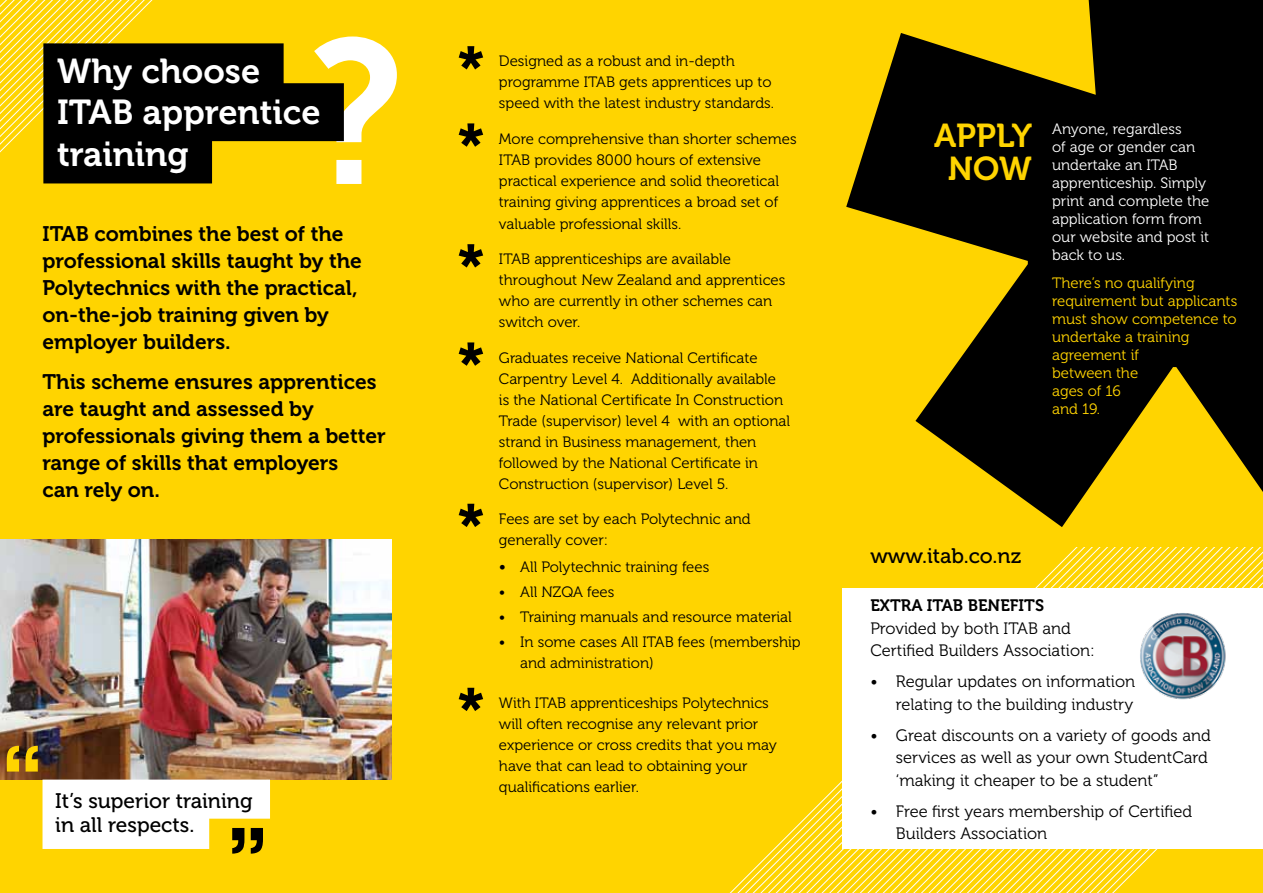
<style>
.page{position:relative;width:1263px;height:893px;background:#ffd400}
.page>*{position:absolute;margin:0;border:0;box-sizing:border-box;transform-origin:0 0}
.t1{font:203.7px "Museo 700";color:#fff}
.t2{font:700 75px "Rockwell";color:#000}
.t3{font:700 75px "Rockwell";color:#ffd400}
.t4{font:60px "Museo 700";color:#000}
.t5{font:34.5px/41.4px "Museo 700";color:#fff}
.t6{font:33px/33px "Museo 700";color:#ffd400;text-align:center}
.t7{font:21px/27px "Museo 700";color:#000}
.t8{font:21px/24px "Museo 500";color:#000}
.t9{font:16.5px/22.5px "Museo 300";color:#000}
.t10{font:16.5px "Museo 700";color:#000}
.t11{font:15px/21px "Museo 300";color:#000}
.t12{font:15px/18px "Museo 300";color:#fff}
.t13{font:15px/18px "Museo 300";color:#ffd400}
.s1{font-size:16.5px}
</style>
<div class="page">
<svg style="left:1001px;top:547px;width:262px;height:42px;background:#ffdb2a"></svg>
<svg style="left:724px;top:711px;width:539px;height:182px;background:#ffd717"></svg>
<svg style="left:0;top:0;width:344px;height:183px;background:#756207"></svg>
<img style="left:0;top:540px;width:391px;height:240px">
<svg style="left:43px;top:780px;width:227px;height:69px"></svg>
<svg style="left:846px;top:0;width:417px;height:527px;background:#594a00"></svg>
<div style="left:842px;top:589px;width:421px;height:260px;background:#fff"></div>
<img style="left:1140px;top:613px;width:86px;height:87px">
<h1 class="t1" style="left:307px;top:0;width:98px">?</h1>
<h3 class="t5" style="left:57px;top:51px;width:265px">Why choose<br>ITAB apprentice training</h3>
<h3 class="t7" style="left:43px;top:221px;width:321px">ITAB combines the best of the professional skills taught by the<br>Polytechnics with the practical, on-the-job training given by employer builders.</h3>
<h3 class="t7" style="left:43px;top:368px;width:345px">This scheme ensures apprentices are taught and assessed by professionals giving them a better range of skills that employers<br>can rely on.</h3>
<h2 class="t3" style="left:0;top:726px;width:46px">“</h2>
<h3 class="t8" style="left:55px;top:789px;width:199px">It’s superior training in all respects.</h3>
<h2 class="t2" style="left:225px;top:808px;width:46px">”</h2>
<h3 class="t4" style="left:456px;top:35px;width:30px">*</h3>
<p class="t11" style="left:499px;top:51px;width:277px">Designed as a robust and in-depth programme ITAB gets apprentices up to speed with the latest industry standards.</p>
<h3 class="t4" style="left:456px;top:112px;width:30px">*</h3>
<p class="t11" style="left:499px;top:128px;width:299px">More comprehensive than shorter schemes ITAB provides 8000 hours of extensive practical experience and solid theoretical training giving apprentices a broad set of</p>
<p class="t11" style="left:499px;top:214px;width:184px">valuable professional skills.</p>
<h3 class="t4" style="left:456px;top:233px;width:30px">*</h3>
<p class="t11" style="left:499px;top:249px;width:288px">ITAB apprenticeships are available throughout New Zealand and apprentices who are currently in other schemes can switch over.</p>
<h3 class="t4" style="left:456px;top:331px;width:30px">*</h3>
<p class="t11" style="left:499px;top:347px;width:293px">Graduates receive National Certificate Carpentry Level 4. Additionally available is the National Certificate In Construction Trade (supervisor) level 4 with an optional strand in Business management, then followed by the National Certificate in Construction (supervisor) Level 5.</p>
<h3 class="t4" style="left:456px;top:492px;width:30px">*</h3>
<p class="t11" style="left:499px;top:508px;width:253px">Fees are set by each Polytechnic and generally cover:</p>
<p class="t11" style="left:499px;top:556px;width:212px"><span class="s1">•</span> All Polytechnic training fees</p>
<p class="t11" style="left:499px;top:581px;width:117px">• All NZQA fees</p>
<p class="t11" style="left:499px;top:607px;width:294px">• Training manuals and resource material</p>
<p class="t11" style="left:520px;top:632px;width:282px;text-indent:-21px">• In some cases All ITAB fees (membership and administration)</p>
<h3 class="t4" style="left:456px;top:676px;width:30px">*</h3>
<p class="t11" style="left:499px;top:692px;width:279px">With ITAB apprenticeships Polytechnics will often recognise any relevant prior experience or cross credits that you may have that can lead to obtaining your qualifications earlier.</p>
<h3 class="t6" style="left:934px;top:120px;width:100px">APPLY<br>NOW</h3>
<p class="t12" style="left:1052px;top:120px;width:159px">Anyone, regardless<br>of age or gender can undertake an ITAB apprenticeship. Simply print and complete the application form from our website and post it back to us.</p>
<p class="t13" style="left:1052px;top:274px;width:187px">There’s no qualifying requirement but applicants must show competence to undertake a training agreement if<br>between the<br>ages of 16<br>and 19.</p>
<h3 class="t8" style="left:870px;top:544px;width:152px">www.itab.co.nz</h3>
<p class="t10" style="left:870px;top:596px;width:109px">EXTRA ITAB bene</p>
<p class="t10" style="left:1010px;top:596px;width:36px">fits</p>
<p class="t9" style="left:870px;top:617px;width:226px">Provided by both ITAB and<br>Certified Builders Association:</p>
<p class="t9" style="left:870px;top:670px;width:266px;text-align:right">• Regular updates on information relating to the building industry</p>
<p class="t9" style="left:896px;top:724px;width:316px;text-indent:-25px">• Great discounts on a variety of goods and services as well as your own StudentCard ‘making it cheaper to be a student”</p>
<p class="t9" style="left:896px;top:800px;width:298px;text-indent:-25px">• Free first years membership of Certified<br>Builders Association</p>
</div>
